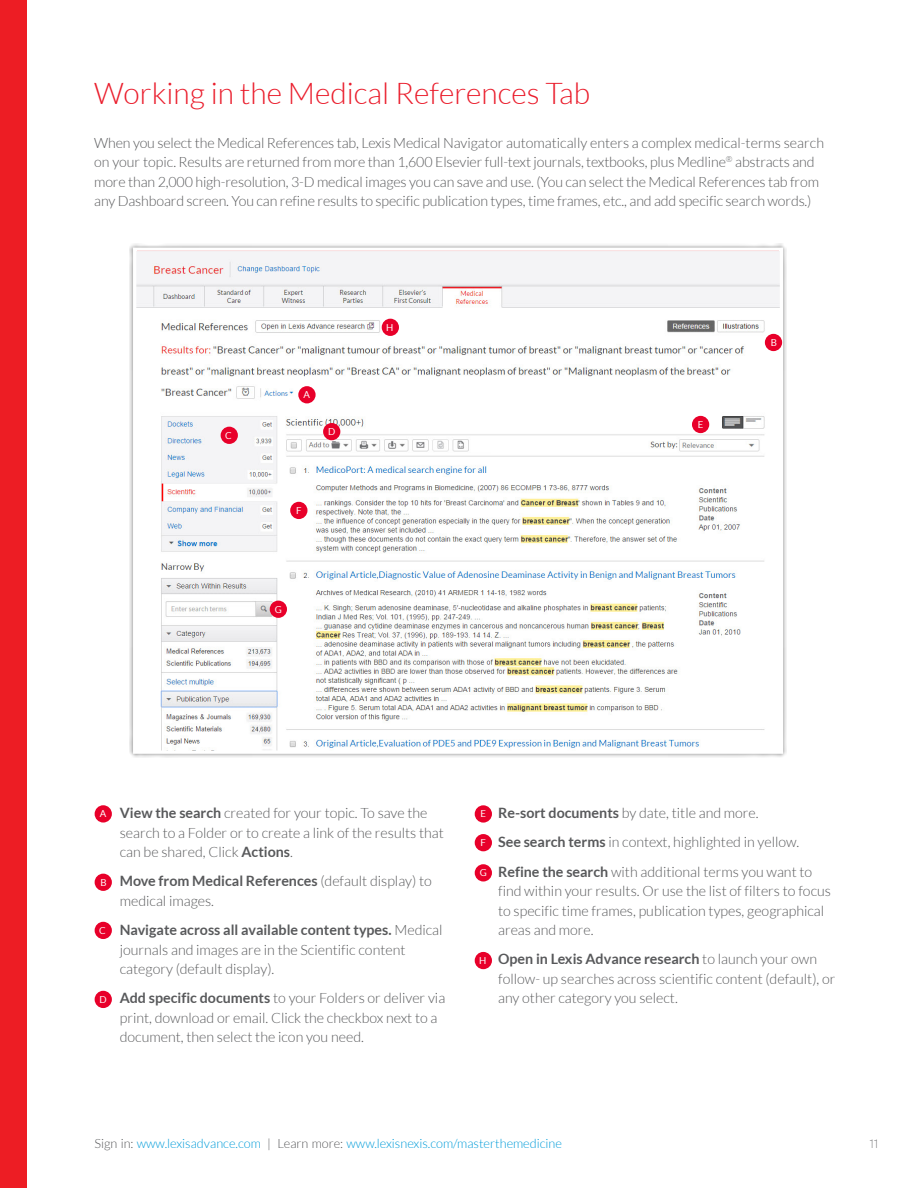
<style>
.page{position:relative;width:918px;height:1188px;background:#fff}
.page>*{position:absolute;margin:0;border:0;box-sizing:border-box;transform-origin:0 0}
.t1{font:300 30px "Lato";color:#ea1d2c}
.t2{font:300 14.25px/19.5px "Lato";color:#58595b}
.t3{font:200 13.2px "Omnes";color:#58595b}
.t4{font:300 12.75px "Lato";color:#009cd9}
.t5{font:9.6px "Lato";color:#fff}
.s1{font-weight:700}
.s2{color:#58595b}
</style>
<div class="page">
<div style="left:0;top:0;width:27px;height:1188px;background:#ed1d24"></div>
<svg style="left:131px;top:246px;width:654px;height:509px"></svg>
<div style="left:765px;top:334px;width:17px;height:17px;background:#e8002a;border-radius:50%"></div>
<div style="left:221px;top:427px;width:17px;height:17px;background:#e8002a;border-radius:50%"></div>
<div style="left:323px;top:423px;width:17px;height:17px;background:#e8002a;border-radius:50%"></div>
<div style="left:475px;top:805px;width:17px;height:18px;background:#e8002a;border-radius:50%"></div>
<div style="left:692px;top:416px;width:17px;height:17px;background:#e8002a;border-radius:50%"></div>
<div style="left:475px;top:834px;width:17px;height:17px;background:#e8002a;border-radius:50%"></div>
<div style="left:290px;top:502px;width:17px;height:17px;background:#e8002a;border-radius:50%"></div>
<div style="left:475px;top:864px;width:17px;height:18px;background:#e8002a;border-radius:50%"></div>
<div style="left:270px;top:601px;width:17px;height:17px;background:#e8002a;border-radius:50%"></div>
<div style="left:475px;top:952px;width:17px;height:17px;background:#e8002a;border-radius:50%"></div>
<div style="left:382px;top:319px;width:17px;height:17px;background:#e8002a;border-radius:50%"></div>
<div style="left:95px;top:805px;width:17px;height:18px;background:#e8002a;border-radius:50%"></div>
<div style="left:298px;top:386px;width:18px;height:17px;background:#e8002a;border-radius:50%"></div>
<div style="left:95px;top:874px;width:17px;height:17px;background:#e8002a;border-radius:50%"></div>
<div style="left:95px;top:922px;width:17px;height:17px;background:#e8002a;border-radius:50%"></div>
<div style="left:95px;top:991px;width:17px;height:17px;background:#e8002a;border-radius:50%"></div>
<h1 class="t1" style="left:94px;top:77px;width:497px">Working in the Medical References Tab</h1>
<p class="t2" style="left:94px;top:133px;width:731px">When you select the Medical References tab, Lexis Medical Navigator automatically enters a complex medical-terms search on your topic. Results are returned from more than 1,600 Elsevier full-text journals, textbooks, plus Medline<sup>®</sup> abstracts and more than 2,000 high-resolution, 3-D medical images you can save and use. (You can select the Medical References tab from any Dashboard screen. You can refine results to specific publication types, time frames, etc., and add specific search words.)</p>
<p class="t5" style="left:225px;top:430px;width:8px">C</p>
<p class="t5" style="left:304px;top:389px;width:8px">A</p>
<p class="t5" style="left:328px;top:426px;width:9px">D</p>
<p class="t5" style="left:296px;top:505px;width:7px">F</p>
<p class="t5" style="left:275px;top:604px;width:9px">G</p>
<p class="t5" style="left:386px;top:322px;width:9px">H</p>
<p class="t5" style="left:698px;top:419px;width:7px">E</p>
<p class="t5" style="left:771px;top:337px;width:8px">B</p>
<p class="t5" style="left:100px;top:808px;width:8px">A</p>
<p class="t5" style="left:101px;top:877px;width:8px">B</p>
<p class="t5" style="left:99px;top:925px;width:8px">C</p>
<p class="t5" style="left:100px;top:994px;width:9px">D</p>
<p class="t2" style="left:120px;top:803px;width:326px"><span class="s1">View the search</span> created for your topic. To save the search to a Folder or to create a link of the results that can be shared, Click <span class="s1">Actions</span>.</p>
<p class="t2" style="left:120px;top:872px;width:314px"><span class="s1">Move from Medical References</span> (default display) to medical images.</p>
<p class="t2" style="left:120px;top:920px;width:324px"><span class="s1">Navigate across all available content types.</span> Medical journals and images are in the Scientific content category (default display).</p>
<p class="t2" style="left:120px;top:989px;width:327px"><span class="s1">Add specific documents</span> to your Folders or deliver via print, download or email. Click the checkbox next to a document, then select the icon you need.</p>
<p class="t5" style="left:481px;top:808px;width:7px">E</p>
<p class="t5" style="left:481px;top:837px;width:7px">F</p>
<p class="t5" style="left:480px;top:867px;width:9px">G</p>
<p class="t5" style="left:479px;top:955px;width:9px">H</p>
<p class="t2" style="left:498px;top:799px;width:316px;line-height:29.2px"><span class="s1">Re-sort documents</span> by date, title and more.<br><span class="s1">See search terms</span> in context, highlighted in yellow.<br><span class="s1">Refine the search</span> with additional terms you want to</p>
<p class="t2" style="left:498px;top:881px;width:334px">find within your results. Or use the list of filters to focus to specific time frames, publication types, geographical areas and more.</p>
<p class="t2" style="left:498px;top:950px;width:339px"><span class="s1">Open in Lexis Advance research</span> to launch your own follow- up searches across scientific content (default), or any other category you select.</p>
<p class="t4" style="left:94px;top:1136px;width:469px"><span class="s2">Sign in:</span> www.lexisadvance.com <span class="s2">| Learn more:</span> www.lexisnexis.com/masterthemedicine</p>
<p class="t3" style="left:870px;top:1135px;width:10px">11</p>
</div>
